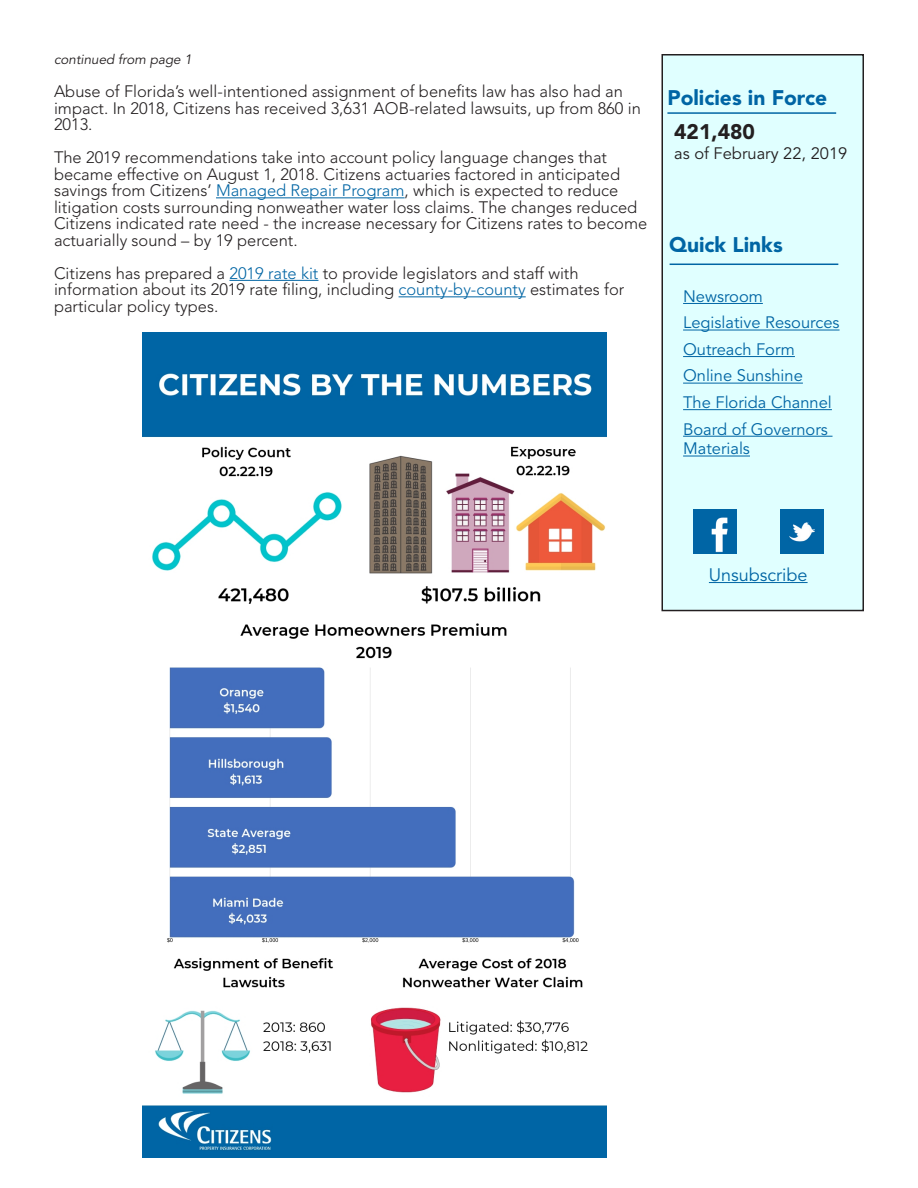
<style>
.page{position:relative;width:918px;height:1188px;background:#fff}
.page>*{position:absolute;margin:0;border:0;box-sizing:border-box;transform-origin:0 0}
.t1{font:900 21px "Avenir LT Std";color:#0065a4}
.t2{font:900 21px "Avenir LT Std";color:#231f20}
.t3{font:18px "Avenir LT Std";color:#0065a4}
.t4{font:300 16.5px/16.5px "Avenir LT Std";color:#231f20}
.t5{font:16.5px/19.8px "Avenir LT Std";color:#0065a4}
.t6{font:16.5px "Avenir LT Std";color:#231f20}
.t7{font:italic 13.5px "Avenir LT Std";color:#231f20}
.s1{color:#0065a4}
</style>
<div class="page">
<div style="left:662px;top:55px;width:201px;height:556px;background:#e0ffff"></div>
<div style="left:662px;top:54px;width:202px;height:557px;border:2px solid #231f20"></div>
<hr style="left:667px;top:112px;width:169px;height:2px;background:#0065a4">
<hr style="left:216px;top:197px;width:189px;height:1px;background:#0065a4">
<hr style="left:229px;top:280px;width:89px;height:1px;background:#0065a4">
<hr style="left:399px;top:296px;width:127px;height:1px;background:#0065a4">
<img style="left:143px;top:333px;width:464px;height:825px">
<hr style="left:670px;top:264px;width:168px;height:1px;background:#0065a4">
<hr style="left:683px;top:303px;width:80px;height:1px;background:#0065a4">
<hr style="left:683px;top:330px;width:157px;height:1px;background:#0065a4">
<hr style="left:683px;top:356px;width:112px;height:1px;background:#0065a4">
<hr style="left:683px;top:383px;width:120px;height:1px;background:#0065a4">
<hr style="left:683px;top:409px;width:149px;height:1px;background:#0065a4">
<hr style="left:683px;top:436px;width:150px;height:1px;background:#0065a4">
<hr style="left:683px;top:456px;width:67px;height:1px;background:#0065a4">
<hr style="left:709px;top:582px;width:99px;height:1px;background:#0065a4">
<img style="left:780px;top:510px;width:44px;height:43px">
<img style="left:693px;top:510px;width:44px;height:43px">
<p class="t7" style="left:54px;top:52px;width:140px">continued from page 1</p>
<p class="t4" style="left:54px;top:83px;width:588px">Abuse of Florida’s well-intentioned assignment of benefits law has also had an impact. In 2018, Citizens has received 3,631 AOB-related lawsuits, up from 860 in<br>2013.</p>
<p class="t4" style="left:54px;top:149px;width:595px">The 2019 recommendations take into account policy language changes that became effective on August 1, 2018. Citizens actuaries factored in anticipated savings from Citizens’ <span class="s1">Managed Repair Program</span>, which is expected to reduce litigation costs surrounding nonweather water loss claims. The changes reduced Citizens indicated rate need - the increase necessary for Citizens rates to become actuarially sound – by 19 percent.</p>
<p class="t4" style="left:54px;top:265px;width:572px">Citizens has prepared a <span class="s1">2019 rate kit</span> to provide legislators and staff with information about its 2019 rate filing, including <span class="s1">county-by-county</span> estimates for particular policy types.</p>
<p class="t1" style="left:667px;top:85px;width:161px">Policies in Force</p>
<p class="t2" style="left:674px;top:119px;width:82px">421,480</p>
<p class="t6" style="left:674px;top:144px;width:175px">as of February 22, 2019</p>
<p class="t1" style="left:669px;top:232px;width:115px">Quick Links</p>
<p class="t5" style="left:683px;top:287px;width:81px">Newsroom</p>
<p class="t5" style="left:683px;top:313px;width:158px">Legislative Resources</p>
<p class="t5" style="left:683px;top:340px;width:113px">Outreach Form</p>
<p class="t5" style="left:683px;top:366px;width:121px">Online Sunshine</p>
<p class="t5" style="left:683px;top:393px;width:150px">The Florida Channel</p>
<p class="t5" style="left:683px;top:419px;width:146px">Board of Governors<br>Materials</p>
<p class="t3" style="left:709px;top:564px;width:100px">Unsubscribe</p>
</div>
